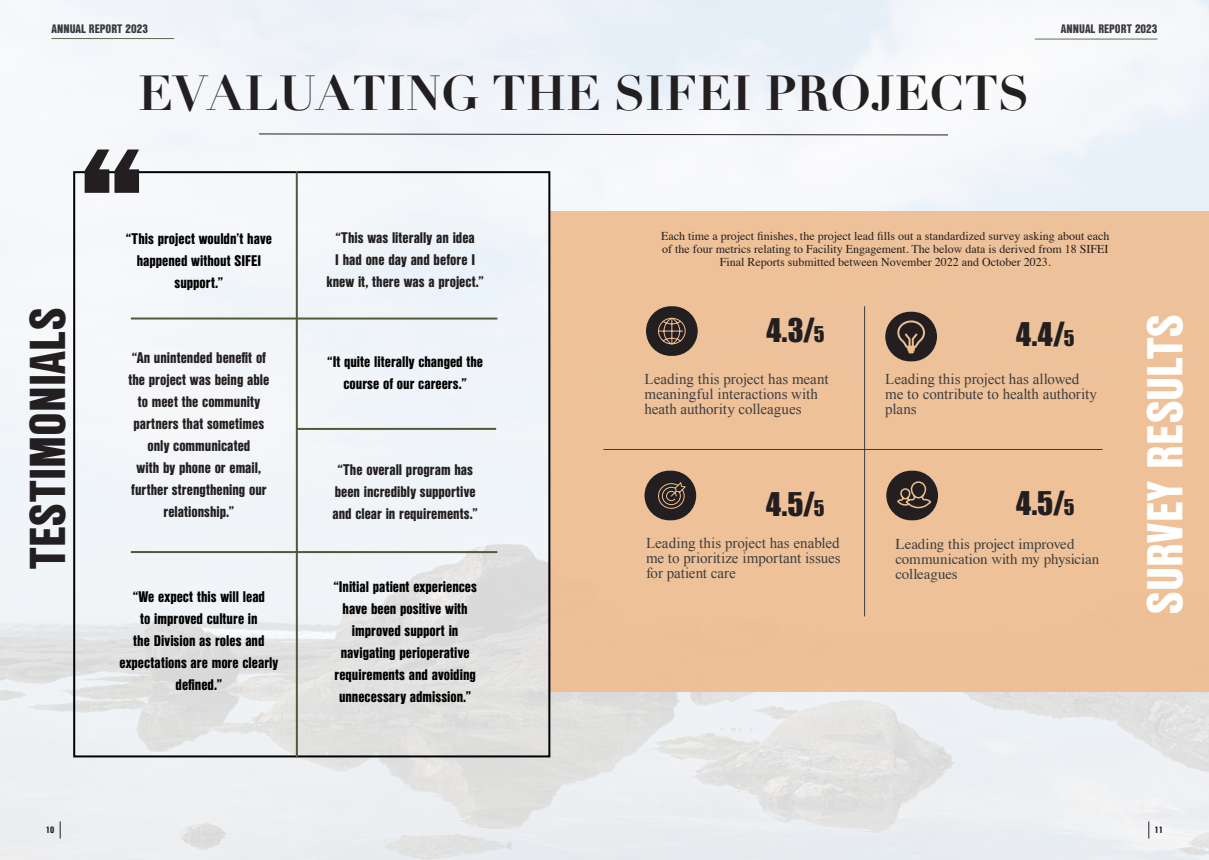
<style>
.page{position:relative;width:1209px;height:860px;background:#fff}
.page>*{position:absolute;margin:0;border:0;box-sizing:border-box;transform-origin:0 0}
.SMALL_TITLE_WHITE{font:900 49px "Nimbus San Con L";color:#fff}
.SMALL_TITLE_WHITE-2{font:900 49px "Nimbus San Con L";letter-spacing:.01em;color:#231f20}
.SMALL_TITLE_WHITE-3{font:700 48px "Didot";color:#231f20}
.N___Align_Left{font:30px "Impact";color:#231f20}
.White_quote_right{font:900 15px/22px "Nimbus San Con L";color:#000;text-align:center}
.White_quote_right-2{font:900 15px/22px "Nimbus San Con L";color:#231f20;text-align:center}
.Body_Text_-_Regular__Justify{font:15px/15px "Times New Roman";color:#3e3e3f}
.Body_Text_-_Regular__Justify-2{font:15px/15px "Times";letter-spacing:-.01em;color:#3e3e3f}
.Body{font:12px/13px "Times";color:#231f20;text-align:center}
.t1{font:900 12px "Nimbus San Con L";color:#231f20}
.Left_page_number{font:900 9px "Nimbus San Con L";color:#231f20}
.Right_page_number{font:900 9px "Nimbus San Con L";color:#231f20}
.s1{font-size:20px}
</style>
<div class="page">
<img style="left:0;top:0;width:1209px;height:860px">
<div style="left:550px;top:211px;width:659px;height:480px;background:#eebe93"></div>
<div style="left:73px;top:171px;width:477px;height:586px;border:2px solid #000"></div>
<hr style="left:864px;top:306px;width:1px;height:310px;background:#3e3e3f">
<hr style="left:603px;top:449px;width:499px;height:1px;background:#3e3e3f">
<div style="left:644px;top:471px;width:52px;height:49px;background:#231f20;border-radius:25px"></div>
<svg style="left:658px;top:482px;width:28px;height:27px"></svg>
<div style="left:646px;top:306px;width:51px;height:50px;background:#231f20;border-radius:25px"></div>
<svg style="left:658px;top:317px;width:28px;height:28px"></svg>
<div style="left:886px;top:471px;width:52px;height:49px;background:#231f20;border-radius:25px"></div>
<svg style="left:897px;top:481px;width:35px;height:28px"></svg>
<div style="left:885px;top:312px;width:52px;height:49px;background:#231f20;border-radius:25px"></div>
<svg style="left:894px;top:317px;width:34px;height:37px"></svg>
<svg style="left:258px;top:133px;width:691px;height:3px"></svg>
<svg style="left:1148px;top:821px;width:1px;height:17px"></svg>
<svg style="left:60px;top:821px;width:1px;height:17px"></svg>
<svg style="left:85px;top:149px;width:54px;height:44px"></svg>
<hr style="left:296px;top:171px;width:2px;height:586px;background:#4f5b36">
<hr style="left:131px;top:551px;width:366px;height:2px;background:#4f5b36">
<hr style="left:297px;top:428px;width:199px;height:2px;background:#4f5b36">
<hr style="left:131px;top:317px;width:366px;height:3px;background:#4f5b36">
<p class="t1" style="left:52px;top:20px;width:98px">ANNUAL REPORT 2023</p>
<p class="t1" style="left:1061px;top:20px;width:98px">ANNUAL REPORT 2023</p>
<p class="SMALL_TITLE_WHITE-3" style="left:138px;top:63px;width:892px">EVALUATING THE SIFEI PROJECTS</p>
<p class="SMALL_TITLE_WHITE-2" style="left:10px;top:569px;width:263px;rotate:-90deg">TESTIMONIALS</p>
<p class="White_quote_right" style="left:126px;top:227px;width:148px">“This project wouldn’t have happened without SIFEI support.”</p>
<p class="White_quote_right-2" style="left:326px;top:226px;width:159px">“This was literally an idea<br>I had one day and before I knew it, there was a project.”</p>
<p class="White_quote_right-2" style="left:128px;top:346px;width:142px">“An unintended benefit of the project was being able to meet the community partners that sometimes only communicated<br>with by phone or email, further strengthening our relationship.”</p>
<p class="White_quote_right" style="left:327px;top:350px;width:157px">“It quite literally changed the course of our careers.”</p>
<p class="White_quote_right-2" style="left:332px;top:458px;width:147px">“The overall program has been incredibly supportive and clear in requirements.”</p>
<p class="White_quote_right" style="left:119px;top:585px;width:160px">“We expect this will lead<br>to improved culture in<br>the Division as roles and expectations are more clearly defined.”</p>
<p class="White_quote_right" style="left:333px;top:575px;width:145px">“Initial patient experiences have been positive with improved support in navigating perioperative requirements and avoiding unnecessary admission.”</p>
<p class="Body" style="left:661px;top:228px;width:449px">Each time a project finishes, the project lead fills out a standardized survey asking about each of the four metrics relating to Facility Engagement. The below data is derived from 18 SIFEI<br>Final Reports submitted between November 2022 and October 2023.</p>
<p class="N___Align_Left" style="left:766px;top:307px;width:60px">4.3/<span class="s1">5</span></p>
<p class="N___Align_Left" style="left:1016px;top:311px;width:60px">4.4/<span class="s1">5</span></p>
<p class="Body_Text_-_Regular__Justify" style="left:644px;top:372px;width:185px">Leading this project has meant meaningful interactions with heath authority colleagues</p>
<p class="Body_Text_-_Regular__Justify" style="left:885px;top:372px;width:213px">Leading this project has allowed me to contribute to health authority plans</p>
<p class="N___Align_Left" style="left:766px;top:481px;width:60px">4.5/<span class="s1">5</span></p>
<p class="Body_Text_-_Regular__Justify" style="left:646px;top:535px;width:196px;text-align:justify">Leading this project has enabled me to prioritize important issues for patient care</p>
<p class="N___Align_Left" style="left:1016px;top:480px;width:60px">4.5/<span class="s1">5</span></p>
<p class="Body_Text_-_Regular__Justify-2" style="left:895px;top:535px;width:206px">Leading this project improved communication with my physician colleagues</p>
<p class="SMALL_TITLE_WHITE" style="left:1128px;top:613px;width:301px;rotate:-90deg">SURVEY RESULTS</p>
<p class="Left_page_number" style="left:46px;top:823px;width:10px">10</p>
<p class="Right_page_number" style="left:1154px;top:823px;width:10px">11</p>
</div>
